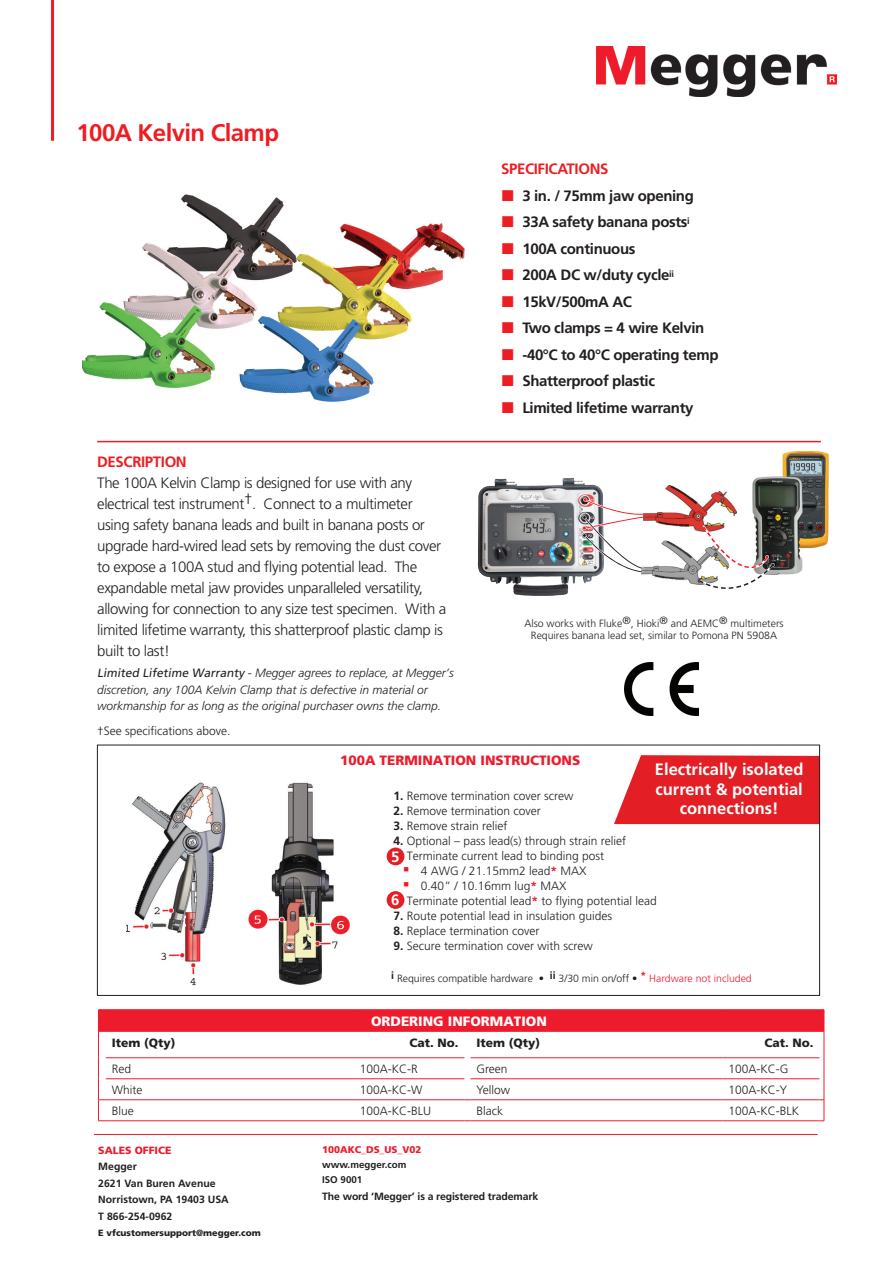
<style>
.page{position:relative;width:893px;height:1263px;background:#fff}
.page>*{position:absolute;margin:0;border:0;box-sizing:border-box;transform-origin:0 0}
.t1{font:700 24px "Frutiger LT Std";letter-spacing:-.025em;color:#ee1d23}
.t2{font:700 16.5px/19.8px "Frutiger";color:#fff;text-align:center}
.t3{font:300 15px/21px "Frutiger LT Std";letter-spacing:-.025em;color:#231f20}
.t4{font:700 15px/26.5px "Frutiger LT Std";letter-spacing:-.025em;color:#231f20}
.t5{font:700 15px "Frutiger LT Std";letter-spacing:-.025em;color:#ee1d23}
.t6{font:700 15px "Frutiger";color:#fff}
.t7{font:900 13.5px "Frutiger LT Std";color:#ee1b2c}
.t8{font:900 13.5px "Frutiger LT Std";color:#fff}
.t9{font:300 12px "Frutiger LT Std";color:#231f20}
.t10{font:italic 300 12px/16.5px "Frutiger LT Std";color:#231f20}
.t11{font:900 12px "Frutiger LT Std";color:#231f20}
.t12{font:300 10.5px/12px "Frutiger LT Pro";color:#231f20;text-align:center}
.t13{font:700 10.5px/16.5px "Frutiger LT Std";color:#231f20}
.t14{font:900 10.5px "Frutiger LT Std";color:#ee1b2c}
.t15{font:700 9.75px/15px "Frutiger LT Std";color:#231f20}
.t16{font:900 9.75px "Frutiger LT Std";color:#ee1b2c}
.t17{font:900 9px "Frutiger LT Std";color:#231f20}
.s1{font-weight:400}
.s2{font-weight:700}
.s3{font-weight:700;color:#ee1b2c}
.s4{color:#ee1b2c}
</style>
<div class="page">
<svg style="left:614px;top:755px;width:204px;height:69px;background:#e62f36"></svg>
<hr style="left:97px;top:441px;width:724px;height:1px;background:#ee1b2c">
<img style="left:478px;top:478px;width:95px;height:118px">
<img style="left:782px;top:451px;width:47px;height:97px">
<img style="left:641px;top:541px;width:56px;height:44px">
<img style="left:647px;top:485px;width:89px;height:46px">
<img style="left:753px;top:476px;width:29px;height:66px">
<img style="left:775px;top:542px;width:27px;height:32px">
<img style="left:782px;top:476px;width:20px;height:72px">
<svg style="left:582px;top:498px;width:65px;height:75px"></svg>
<svg style="left:98px;top:1009px;width:727px;height:112px"></svg>
<hr style="left:94px;top:1134px;width:724px;height:1px;background:#ee1b2c">
<img style="left:82px;top:194px;width:383px;height:208px">
<svg style="left:697px;top:525px;width:78px;height:64px"></svg>
<img style="left:127px;top:782px;width:223px;height:204px">
<img style="left:624px;top:662px;width:75px;height:53px">
<div style="left:387px;top:847px;width:17px;height:18px;background:#e41e25;border-radius:50%"></div>
<div style="left:387px;top:891px;width:17px;height:18px;background:#e41e25;border-radius:50%"></div>
<hr style="left:51px;top:0;width:3px;height:141px;background:#ee1d23">
<img style="left:596px;top:47px;width:240px;height:50px">
<h1 class="t1" style="left:77px;top:118px;width:204px">100A Kelvin Clamp</h1>
<p class="t5" style="left:97px;top:453px;width:91px">DESCRIPTION</p>
<p class="t3" style="left:97px;top:472px;width:351px">The 100A Kelvin Clamp is designed for use with any electrical test instrument†. Connect to a multimeter using safety banana leads and built in banana posts or upgrade hard-wired lead sets by removing the dust cover to expose a 100A stud and flying potential lead. The expandable metal jaw provides unparalleled versatility, allowing for connection to any size test specimen. With a limited lifetime warranty, this shatterproof plastic clamp is built to last!</p>
<p class="t10" style="left:97px;top:665px;width:358px"><span class="s1">Limited Lifetime Warranty</span> - Megger agrees to replace, at Megger’s discretion, any 100A Kelvin Clamp that is defective in material or workmanship for as long as the original purchaser owns the clamp.</p>
<p class="t9" style="left:97px;top:724px;width:135px">†See specifications above.</p>
<p class="t5" style="left:501px;top:160px;width:109px">SPECIFICATIONS</p>
<p class="t4" style="left:522px;top:182px;width:198px">3 in. / 75mm jaw opening<br>33A safety banana posts<sup>i<br></sup>100A continuous<br>200A DC w/duty cycle<sup>ii<br></sup>15kV/500mA AC<br>Two clamps = 4 wire Kelvin -40°C to 40°C operating temp<br>Shatterproof plastic<br>Limited lifetime warranty</p>
<p class="t12" style="left:524px;top:618px;width:261px">Also works with Fluke®, Hioki® and AEMC® multimeters<br>Requires banana lead set, similar to Pomona PN 5908A</p>
<p class="t7" style="left:340px;top:752px;width:242px">100A TERMINATION INSTRUCTIONS</p>
<h2 class="t2" style="left:655px;top:759px;width:150px">Electrically isolated current &amp; potential connections!</h2>
<p class="t9" style="left:393px;top:789px;width:181px"><span class="s2">1.</span> Remove termination cover screw</p>
<p class="t9" style="left:393px;top:804px;width:149px"><span class="s2">2.</span> Remove termination cover</p>
<p class="t9" style="left:393px;top:819px;width:115px"><span class="s2">3.</span> Remove strain relief</p>
<p class="t9" style="left:393px;top:834px;width:234px"><span class="s2">4.</span> Optional – pass lead(s) through strain relief</p>
<p class="t9" style="left:393px;top:849px;width:212px"><span class="s2">5.</span> Terminate current lead to binding post</p>
<p class="t9" style="left:403px;top:864px;width:184px"><sup>■</sup> 4 AWG / 21.15mm2 lead<span class="s3">*</span> MAX</p>
<p class="t9" style="left:403px;top:879px;width:165px"><sup>■</sup> 0.40” / 10.16mm lug<span class="s3">*</span> MAX</p>
<p class="t9" style="left:393px;top:894px;width:265px"><span class="s2">6.</span> Terminate potential lead<span class="s3">*</span> to flying potential lead</p>
<p class="t9" style="left:393px;top:909px;width:220px"><span class="s2">7.</span> Route potential lead in insulation guides</p>
<p class="t9" style="left:393px;top:924px;width:148px"><span class="s2">8.</span> Replace termination cover</p>
<p class="t9" style="left:393px;top:939px;width:201px"><span class="s2">9.</span> Secure termination cover with screw</p>
<p class="t6" style="left:391px;top:848px;width:10px">5</p>
<p class="t6" style="left:391px;top:891px;width:10px">6</p>
<p class="t12" style="left:391px;top:972px;width:362px"><sup>i</sup> Requires compatible hardware • <sup>ii</sup> 3/30 min on/off • <sup>*</sup> <span class="s4">Hardware not included</span></p>
<p class="t8" style="left:371px;top:1013px;width:177px">ORDERING INFORMATION</p>
<p class="t11" style="left:112px;top:1035px;width:65px">Item (Qty)</p>
<p class="t11" style="left:409px;top:1035px;width:51px">Cat. No.</p>
<p class="t11" style="left:476px;top:1035px;width:65px">Item (Qty)</p>
<p class="t11" style="left:764px;top:1035px;width:51px">Cat. No.</p>
<p class="t9" style="left:112px;top:1062px;width:21px">Red</p>
<p class="t9" style="left:360px;top:1062px;width:60px">100A-KC-R</p>
<p class="t9" style="left:476px;top:1062px;width:33px">Green</p>
<p class="t9" style="left:729px;top:1062px;width:62px">100A-KC-G</p>
<p class="t9" style="left:112px;top:1083px;width:32px">White</p>
<p class="t9" style="left:360px;top:1083px;width:64px">100A-KC-W</p>
<p class="t9" style="left:476px;top:1083px;width:35px">Yellow</p>
<p class="t9" style="left:729px;top:1083px;width:60px">100A-KC-Y</p>
<p class="t9" style="left:112px;top:1104px;width:24px">Blue</p>
<p class="t9" style="left:360px;top:1104px;width:73px">100A-KC-BLU</p>
<p class="t9" style="left:476px;top:1104px;width:28px">Black</p>
<p class="t9" style="left:729px;top:1104px;width:72px">100A-KC-BLK</p>
<p class="t14" style="left:98px;top:1144px;width:75px">SALES OFFICE</p>
<p class="t13" style="left:98px;top:1158px;width:132px">Megger<br>2621 Van Buren Avenue<br>Norristown, PA 19403 USA<br>T 866-254-0962</p>
<p class="t17" style="left:98px;top:1228px;width:164px">E vfcustomersupport@megger.com</p>
<p class="t16" style="left:322px;top:1144px;width:101px">100AKC_DS_US_V02</p>
<p class="t15" style="left:322px;top:1157px;width:86px">www.megger.com<br>ISO 9001</p>
<p class="t13" style="left:322px;top:1188px;width:218px">The word ‘Megger’ is a registered trademark</p>
</div>
